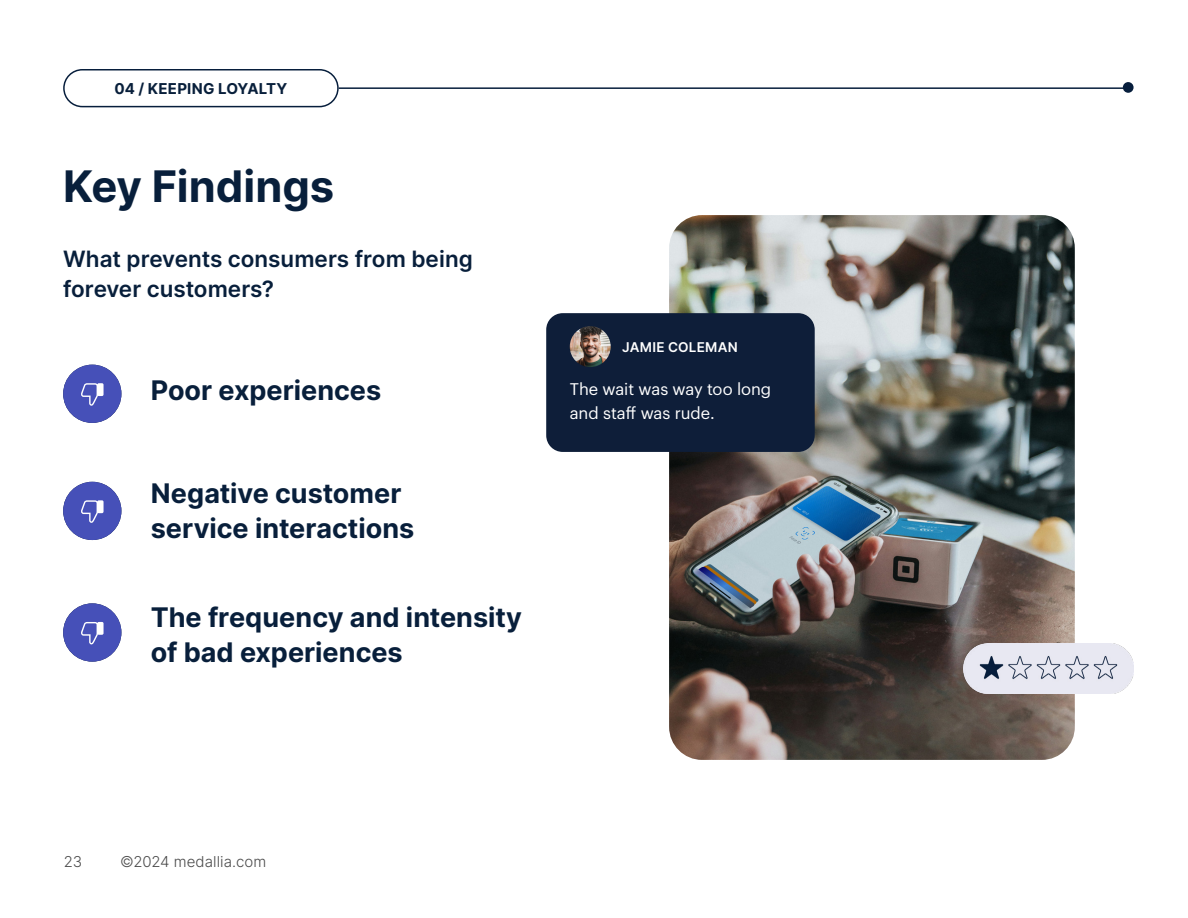
<style>
.page{position:relative;width:1188px;height:918px;background:#fff}
.page>*{position:absolute;margin:0;border:0;box-sizing:border-box;transform-origin:0 0}
.t1{font:700 43.5px "Inter";color:#081f3b}
.t2{font:700 27px/34.5px "Inter";color:#081f3b}
.t3{font:600 22.5px/30px "Inter";color:#081f3b}
.t4{font:16.5px/24px "Graphik";letter-spacing:-.005em;color:#fff}
.t5{font:300 15px "Inter";letter-spacing:.005em;color:#4a4a4a}
.t6{font:700 15px "Inter";letter-spacing:.015em;color:#081f3b}
.t7{font:600 13.5px "Inter";letter-spacing:.02em;color:#fff}
</style>
<div class="page">
<div style="left:63px;top:365px;width:58px;height:58px;background:#4650b8;border-radius:50%"></div>
<svg style="left:81px;top:383px;width:23px;height:23px"></svg>
<div style="left:63px;top:482px;width:58px;height:58px;background:#4650b8;border-radius:50%"></div>
<div style="left:63px;top:603px;width:58px;height:59px;background:#4650b8;border-radius:50%"></div>
<svg style="left:81px;top:500px;width:23px;height:23px"></svg>
<svg style="left:81px;top:622px;width:23px;height:22px"></svg>
<img style="left:669px;top:215px;width:406px;height:545px">
<div style="left:546px;top:313px;width:269px;height:139px;background:#0e1e39;border-radius:16px"></div>
<img style="left:570px;top:326px;width:41px;height:41px;border-radius:20px">
<img style="left:963px;top:644px;width:171px;height:49px">
<div style="left:63px;top:69px;width:276px;height:38px;border:2px solid #071e3c;border-radius:18px"></div>
<hr style="left:339px;top:87px;width:789px;height:2px;background:#071e3c">
<div style="left:1123px;top:82px;width:11px;height:11px;background:#071e3c;border-radius:50%"></div>
<p class="t6" style="left:114px;top:77px;width:175px">04 / KEEPING LOYALTY</p>
<h1 class="t1" style="left:63px;top:154px;width:273px">Key Findings</h1>
<p class="t3" style="left:63px;top:243px;width:411px">What prevents consumers from being forever customers?</p>
<p class="t2" style="left:151px;top:372px;width:232px">Poor experiences</p>
<p class="t2" style="left:151px;top:475px;width:265px">Negative customer service interactions</p>
<p class="t2" style="left:151px;top:599px;width:373px">The frequency and intensity of bad experiences</p>
<p class="t7" style="left:622px;top:337px;width:117px">JAMIE COLEMAN</p>
<p class="t4" style="left:570px;top:375px;width:203px">The wait was way too long and staff was rude.</p>
<p class="t5" style="left:64px;top:851px;width:20px">23</p>
<p class="t5" style="left:120px;top:851px;width:148px">©2024 medallia.com</p>
</div>
